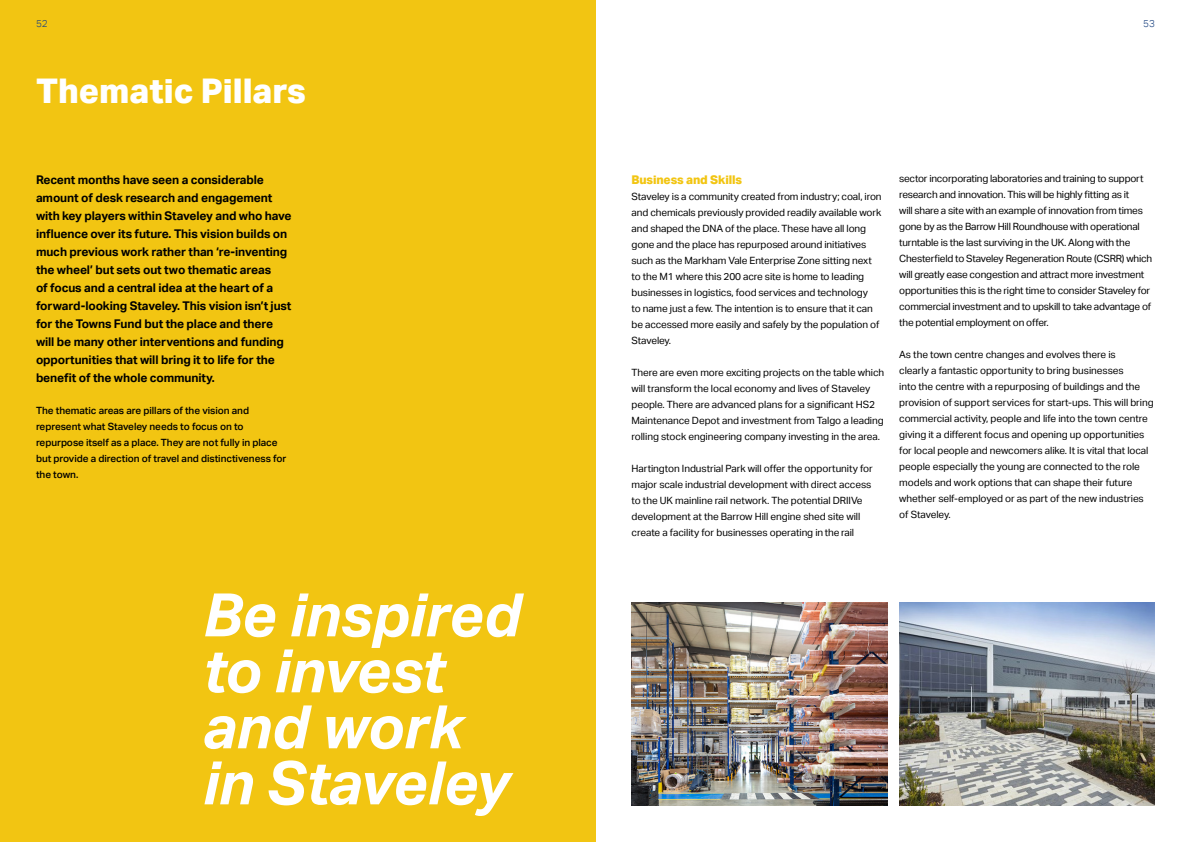
<style>
.page{position:relative;width:1191px;height:842px;background:#fff}
.page>*{position:absolute;margin:0;border:0;box-sizing:border-box;transform-origin:0 0}
.t1{font:italic 700 60px/56px "Aktiv Grotesk";letter-spacing:-.005em;color:#fff}
.t2{font:800 34px "Aktiv Grotesk";color:#fff}
.t3{font:700 12px/18px "Aktiv Grotesk";letter-spacing:-.01em;color:#000}
.t4{font:800 12px "Aktiv Grotesk";letter-spacing:-.01em;color:#f2c512}
.t5{font:10px/16px "Aktiv Grotesk";letter-spacing:-.01em;color:#000}
.t6{font:500 10px/16px "Aktiv Grotesk";letter-spacing:-.005em;color:#000}
.t7{font:300 10px "Aktiv Grotesk";color:#1a4280}
</style>
<div class="page">
<div style="left:0;top:0;width:595px;height:842px;background:#f2c512"></div>
<img style="left:631px;top:602px;width:256px;height:204px">
<img style="left:899px;top:602px;width:256px;height:204px">
<p class="t7" style="left:36px;top:18px;width:13px">52</p>
<p class="t7" style="left:1143px;top:18px;width:13px">53</p>
<h2 class="t2" style="left:36px;top:71px;width:271px">Thematic Pillars</h2>
<p class="t3" style="left:36px;top:170px;width:257px">Recent months have seen a considerable amount of desk research and engagement with key players within Staveley and who have influence over its future. This vision builds on much previous work rather than ‘re-inventing the wheel’ but sets out two thematic areas<br>of focus and a central idea at the heart of a forward-looking Staveley. This vision isn’t just for the Towns Fund but the place and there will be many other interventions and funding opportunities that will bring it to life for the benefit of the whole community.</p>
<p class="t6" style="left:36px;top:402px;width:252px">The thematic areas are pillars of the vision and represent what Staveley needs to focus on to repurpose itself as a place. They are not fully in place but provide a direction of travel and distinctiveness for the town.</p>
<h1 class="t1" style="left:202px;top:588px;width:319px">Be inspired to invest and work in Staveley</h1>
<p class="t4" style="left:631px;top:172px;width:112px">Business and Skills</p>
<p class="t5" style="left:631px;top:188px;width:252px">Staveley is a community created from industry; coal, iron and chemicals previously provided readily available work and shaped the DNA of the place. These have all long gone and the place has repurposed around initiatives such as the Markham Vale Enterprise Zone sitting next to the M1 where this 200 acre site is home to leading businesses in logistics, food services and technology<br>to name just a few. The intention is to ensure that it can be accessed more easily and safely by the population of Staveley.</p>
<p class="t5" style="left:631px;top:364px;width:254px">There are even more exciting projects on the table which will transform the local economy and lives of Staveley people. There are advanced plans for a significant HS2<br>Maintenance Depot and investment from Talgo a leading rolling stock engineering company investing in the area.</p>
<p class="t5" style="left:631px;top:460px;width:243px">Hartington Industrial Park will offer the opportunity for major scale industrial development with direct access to the UK mainline rail network. The potential DRIIVe development at the Barrow Hill engine shed site will create a facility for businesses operating in the rail</p>
<p class="t5" style="left:899px;top:171px;width:254px">sector incorporating laboratories and training to support research and innovation. This will be highly fitting as it<br>will share a site with an example of innovation from times gone by as the Barrow Hill Roundhouse with operational turntable is the last surviving in the UK. Along with the Chesterfield to Staveley Regeneration Route (CSRR) which will greatly ease congestion and attract more investment opportunities this is the right time to consider Staveley for commercial investment and to upskill to take advantage of the potential employment on offer.</p>
<p class="t5" style="left:899px;top:347px;width:256px">As the town centre changes and evolves there is<br>clearly a fantastic opportunity to bring businesses<br>into the centre with a repurposing of buildings and the provision of support services for start-ups. This will bring commercial activity, people and life into the town centre giving it a different focus and opening up opportunities for local people and newcomers alike. It is vital that local people especially the young are connected to the role models and work options that can shape their future whether self-employed or as part of the new industries of Staveley.</p>
</div>
